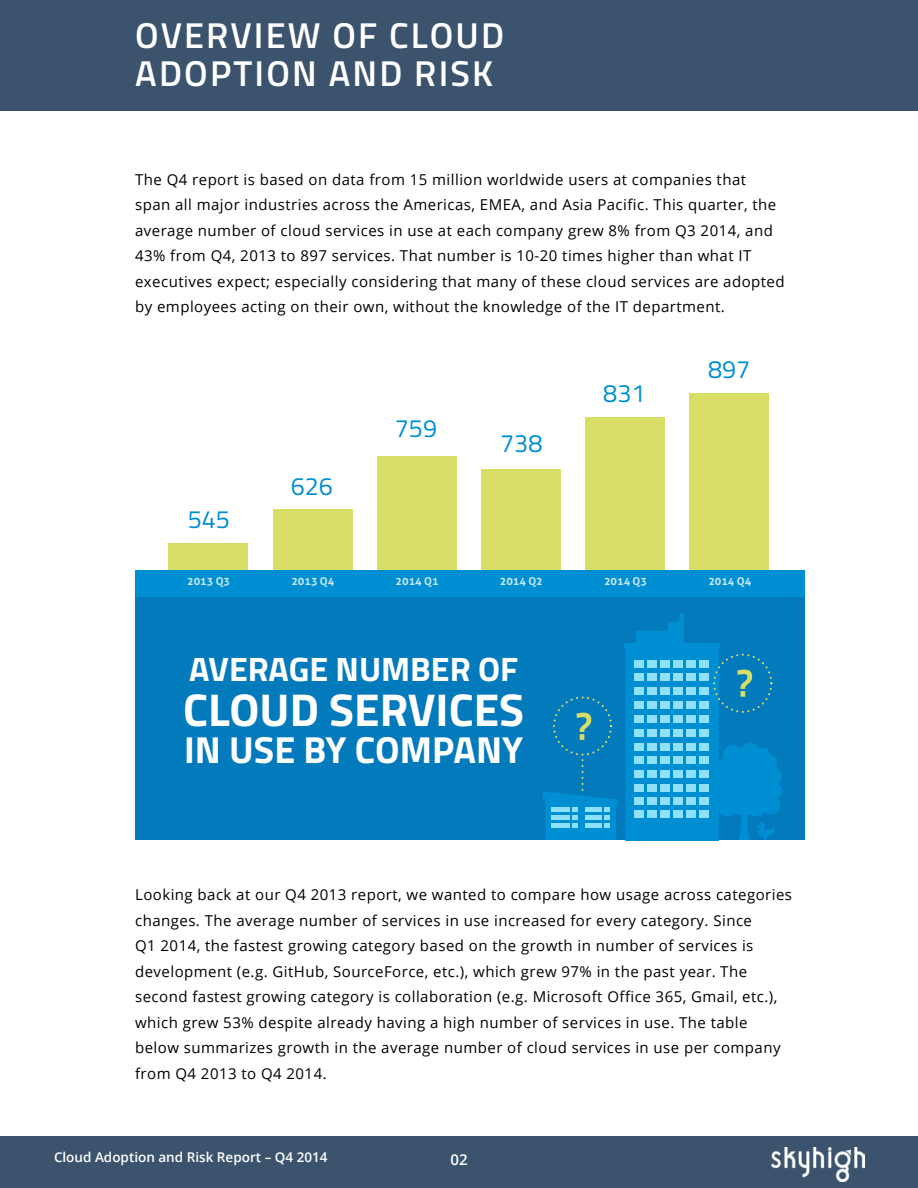
<style>
.page{position:relative;width:918px;height:1188px;background:#fff}
.page>*{position:absolute;margin:0;border:0;box-sizing:border-box;transform-origin:0 0}
.t1{font:700 46.05px "Titillium";color:#fff}
.t2{font:700 37.65px "Titillium";color:#fff}
.t3{font:600 36px/37.2px "Titillium";letter-spacing:.06em;color:#fff}
.t4{font:700 33.9px "Titillium";color:#fff}
.t5{font:25.05px "Titillium";color:#008ed3}
.t6{font:15px/25.5px "Open Sans";letter-spacing:.03em;color:#000}
.t7{font:600 15px "Open Sans";color:#fff}
.t8{font:600 13.5px "Open Sans";color:#fff}
.t9{font:700 10.95px "Aller";color:#c5e9ef}
</style>
<div class="page">
<div style="left:0;top:1136px;width:918px;height:52px;background:#3b536c"></div>
<img style="left:771px;top:1148px;width:94px;height:34px">
<div style="left:0;top:0;width:918px;height:111px;background:#3b536c"></div>
<div style="left:586px;top:417px;width:79px;height:153px;background:#d8dd66"></div>
<div style="left:169px;top:543px;width:79px;height:27px;background:#d8dd66"></div>
<div style="left:273px;top:510px;width:79px;height:60px;background:#d8dd66"></div>
<div style="left:377px;top:456px;width:79px;height:114px;background:#d8dd66"></div>
<div style="left:481px;top:469px;width:79px;height:101px;background:#d8dd66"></div>
<div style="left:135px;top:596px;width:670px;height:244px;background:#027abc"></div>
<div style="left:135px;top:570px;width:670px;height:26px;background:#008ed3"></div>
<svg style="left:576px;top:713px;width:15px;height:27px"></svg>
<div style="left:553px;top:696px;width:59px;height:60px;border:2px dashed #d8dd66;border-radius:50%"></div>
<svg style="left:543px;top:790px;width:75px;height:50px"></svg>
<svg style="left:581px;top:760px;width:3px;height:24px"></svg>
<svg style="left:624px;top:613px;width:159px;height:227px"></svg>
<div style="left:713px;top:654px;width:59px;height:59px;border:2px dashed #d8dd66;border-radius:50%"></div>
<div style="left:690px;top:394px;width:79px;height:176px;background:#d8dd66"></div>
<h3 class="t3" style="left:135px;top:15px;width:370px">OVERVIEW OF CLOUD<br>ADOPTION AND RISK</h3>
<p class="t6" style="left:135px;top:166px;width:651px">The Q4 report is based on data from 15 million worldwide users at companies that span all major industries across the Americas, EMEA, and Asia Pacific. This quarter, the average number of cloud services in use at each company grew 8% from Q3 2014, and 43% from Q4, 2013 to 897 services. That number is 10-20 times higher than what IT executives expect; especially considering that many of these cloud services are adopted by employees acting on their own, without the knowledge of the IT department.</p>
<h3 class="t5" style="left:188px;top:501px;width:44px">545</h3>
<h3 class="t5" style="left:291px;top:468px;width:44px">626</h3>
<h3 class="t5" style="left:395px;top:410px;width:44px">759</h3>
<h3 class="t5" style="left:500px;top:425px;width:44px">738</h3>
<h3 class="t5" style="left:603px;top:374px;width:44px">831</h3>
<p class="t9" style="left:187px;top:575px;width:44px">2013 Q3</p>
<p class="t9" style="left:291px;top:575px;width:44px">2013 Q4</p>
<p class="t9" style="left:396px;top:575px;width:44px">2014 Q1</p>
<p class="t9" style="left:500px;top:575px;width:44px">2014 Q2</p>
<p class="t9" style="left:604px;top:575px;width:44px">2014 Q3</p>
<h3 class="t4" style="left:189px;top:643px;width:331px">AVERAGE NUMBER OF</h3>
<h1 class="t1" style="left:183px;top:675px;width:343px">CLOUD SERVICES</h1>
<h2 class="t2" style="left:184px;top:721px;width:341px">IN USE BY COMPANY</h2>
<h3 class="t5" style="left:708px;top:351px;width:44px">897</h3>
<p class="t9" style="left:708px;top:575px;width:44px">2014 Q4</p>
<p class="t6" style="left:135px;top:882px;width:658px">Looking back at our Q4 2013 report, we wanted to compare how usage across categories changes. The average number of services in use increased for every category. Since<br>Q1 2014, the fastest growing category based on the growth in number of services is development (e.g. GitHub, SourceForce, etc.), which grew 97% in the past year. The second fastest growing category is collaboration (e.g. Microsoft Office 365, Gmail, etc.), which grew 53% despite already having a high number of services in use. The table below summarizes growth in the average number of cloud services in use per company from Q4 2013 to Q4 2014.</p>
<p class="t8" style="left:54px;top:1148px;width:275px">Cloud Adoption and Risk Report – Q4 2014</p>
<p class="t7" style="left:450px;top:1149px;width:19px">02</p>
</div>
